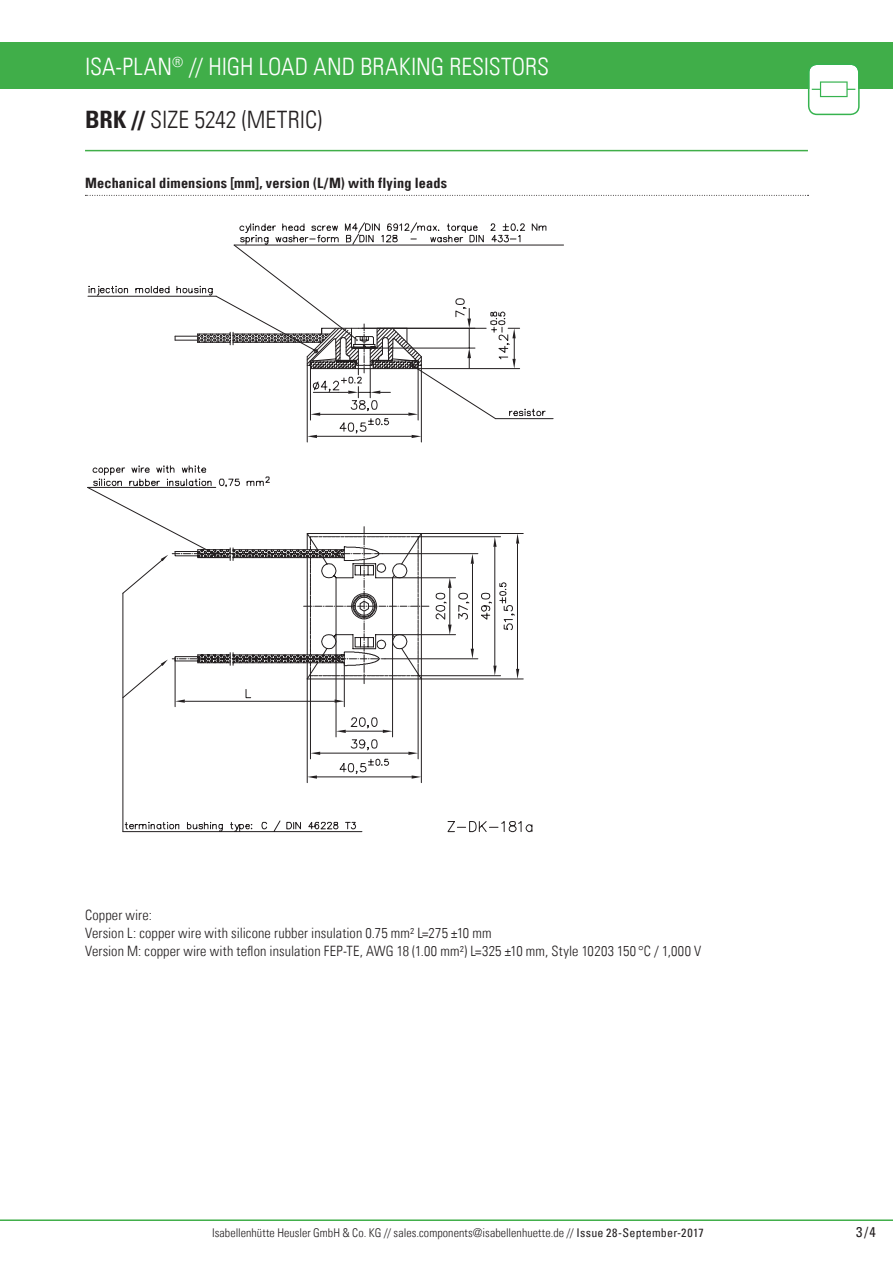
<style>
.page{position:relative;width:893px;height:1263px;background:#fff}
.page>*{position:absolute;margin:0;border:0;box-sizing:border-box;transform-origin:0 0}
.t1{font:24px "Univers Com 47 Light Cond";letter-spacing:.005em;color:#fff}
.t2{font:24px "Univers Com 47 Light Cond";letter-spacing:-.005em;color:#231f20}
.t3{font:14.25px/18px "Univers Com 47 Light Cond";letter-spacing:.01em;color:#231f20}
.t4{font:14.25px "Univers Com 67 Bold Cond";letter-spacing:.01em;color:#231f20}
.t5{font:condensed 14.25px "Univers Com 57";color:#231f20}
.t6{font:12px "Univers Com 47 Light Cond";color:#231f20}
.s1{font-family:"Univers Com 67 Bold Cond"}
.s2{font-family:"Univers Com 57";font-stretch:condensed}
</style>
<div class="page">
<hr style="left:0;top:1219px;width:893px;height:2px;background:#40ae49">
<div style="left:0;top:43px;width:893px;height:46px;background:#40ae49"></div>
<hr style="left:85px;top:150px;width:723px;height:1px;background:#40ae49">
<svg style="left:808px;top:65px;width:52px;height:50px"></svg>
<svg style="left:85px;top:195px;width:723px;height:1px"></svg>
<svg style="left:87px;top:222px;width:477px;height:610px"></svg>
<h1 class="t1" style="left:85px;top:52px;width:463px">ISA-PLAN<sup>®</sup> // High load an d braking resistors</h1>
<h1 class="t2" style="left:85px;top:105px;width:238px"><span class="s1">BRK //</span> Size 5242 (metric)</h1>
<p class="t4" style="left:85px;top:174px;width:364px">Mechanical dimensions [mm], version (L/M) with flying leads</p>
<p class="t3" style="left:85px;top:906px;width:618px">Copper wire:<br>Version L: copper wire with silicone rubber insulation 0.75 mm² L=275 ±10 mm<br>Version M: copper wire with teflon insulation FEP-TE, AWG 18 (1.00 mm²) L=325 ±10 mm, Style 10203 150 °C / 1,000 V</p>
<p class="t6" style="left:212px;top:1225px;width:493px">Isabellenhütte Heusler GmbH &amp; Co. KG // sales.components@isabellenhuette.de // <span class="s2">Issue 28-September-2017</span></p>
<p class="t5" style="left:856px;top:1223px;width:21px">3/4</p>
</div>
